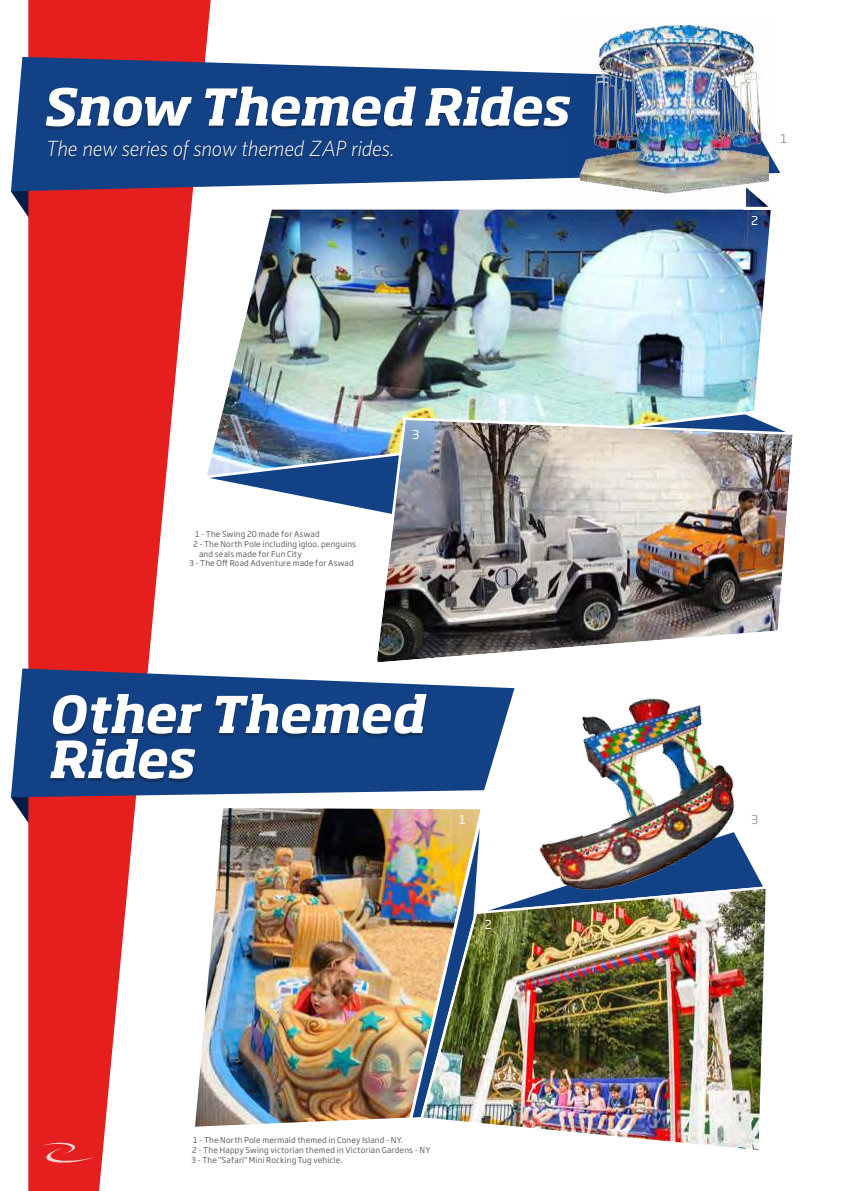
<style>
.page{position:relative;width:842px;height:1191px;background:#fff}
.page>*{position:absolute;margin:0;border:0;box-sizing:border-box;transform-origin:0 0}
.t1{font:italic 700 50px/45px "Soho Std";letter-spacing:-.005em;color:#fff}
.t2{font:italic 300 22px "Whitney HTF";letter-spacing:-.01em;color:#fff}
.t3{font:12px "Soho Gothic Pro";color:#fff}
.t4{font:12px "Soho Gothic Pro";color:#9d9d9c}
.t5{font:8px/9.6px "Soho Gothic Pro";letter-spacing:.02em;color:#636362}
</style>
<div class="page">
<svg style="left:220px;top:480px;width:152px;height:30px"></svg>
<img style="left:211px;top:209px;width:560px;height:271px">
<img style="left:372px;top:416px;width:421px;height:247px">
<svg style="left:11px;top:191px;width:17px;height:26px"></svg>
<svg style="left:11px;top:797px;width:17px;height:26px"></svg>
<svg style="left:28px;top:0;width:183px;height:1191px;fill:#e51f1e"></svg>
<svg style="left:11px;top:57px;width:769px;height:134px;fill:#124185"></svg>
<svg style="left:11px;top:668px;width:484px;height:129px;fill:#124185"></svg>
<svg style="left:42px;top:1142px;width:52px;height:21px"></svg>
<div style="left:46px;top:89px;width:525px;height:40px;background:#171715;opacity:.35"></div>
<div style="left:50px;top:696px;width:377px;height:85px;background:#171715;opacity:.35"></div>
<img style="left:563px;top:24px;width:206px;height:183px">
<img style="left:191px;top:804px;width:216px;height:326px">
<img style="left:407px;top:772px;width:88px;height:346px">
<img style="left:419px;top:885px;width:346px;height:265px">
<img style="left:495px;top:662px;width:282px;height:267px">
<div style="left:48px;top:142px;width:345px;height:20px;background:#171715;opacity:.35"></div>
<h1 class="t1" style="left:42px;top:86px;width:527px">Snow Themed Rides</h1>
<h2 class="t2" style="left:46px;top:140px;width:350px">The new series of snow themed ZAP rides.</h2>
<p class="t5" style="left:195px;top:530px;width:126px">1 - The Swing 20 made for Aswad</p>
<p class="t5" style="left:193px;top:540px;width:165px">2 - The North Pole including igloo, penguins</p>
<p class="t5" style="left:199px;top:549px;width:104px">and seals made for Fun City</p>
<p class="t5" style="left:189px;top:559px;width:166px">3 - The Of Road Adventure made for Aswad</p>
<h3 class="t3" style="left:412px;top:429px;width:9px">3</h3>
<h1 class="t1" style="left:48px;top:693px;width:377px">Other Themed<br>Rides</h1>
<h3 class="t3" style="left:459px;top:815px;width:8px">1</h3>
<h3 class="t3" style="left:485px;top:919px;width:9px">2</h3>
<p class="t5" style="left:191px;top:1136px;width:241px">1 - The North Pole mermaid themed in Coney Island - NY.<br>2 - The Happy Swing victorian themed in Victorian Gardens - NY<br>3 - The "Safari" Mini Rocking Tug vehicle.</p>
<h3 class="t4" style="left:780px;top:133px;width:8px">1</h3>
<h3 class="t3" style="left:751px;top:215px;width:9px">2</h3>
<h3 class="t4" style="left:751px;top:814px;width:9px">3</h3>
</div>
